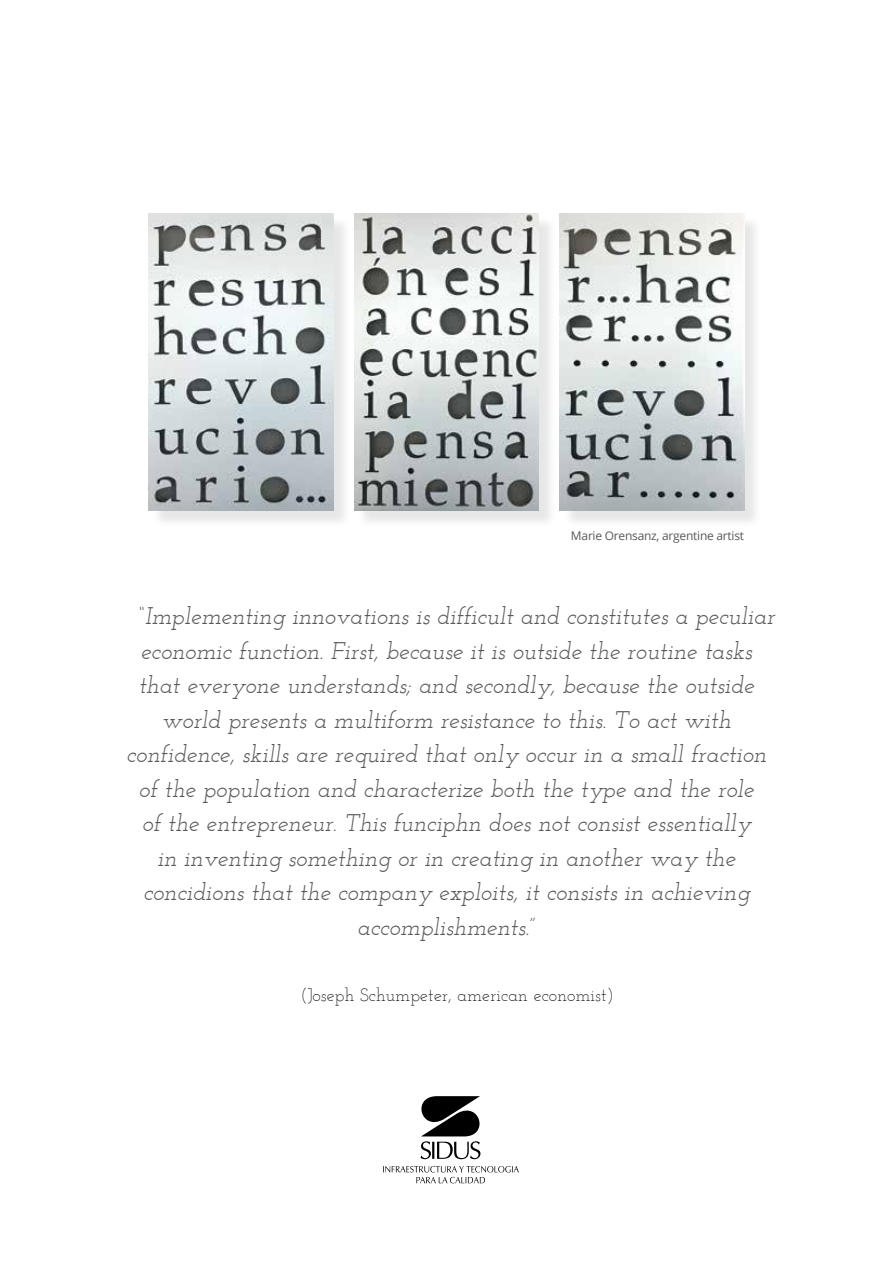
<style>
.page{position:relative;width:893px;height:1263px;background:#fff}
.page>*{position:absolute;margin:0;border:0;box-sizing:border-box;transform-origin:0 0}
.t1{font:italic 24px/34.5px "Josefin Slab";color:#58595b;text-align:center}
.t2{font:300 18px "Josefin Slab";letter-spacing:.01em;color:#000}
.t3{font:12px "Open Sans";letter-spacing:-.02em;color:#58595b}
</style>
<div class="page">
<svg style="left:420px;top:1096px;width:61px;height:63px"></svg>
<svg style="left:383px;top:1166px;width:136px;height:17px"></svg>
<div style="left:151px;top:215px;width:201px;height:315px;background:#000;opacity:.1"></div>
<img style="left:149px;top:213px;width:184px;height:298px">
<div style="left:357px;top:215px;width:200px;height:315px;background:#000;opacity:.1"></div>
<img style="left:354px;top:213px;width:185px;height:298px">
<div style="left:562px;top:215px;width:201px;height:315px;background:#000;opacity:.1"></div>
<img style="left:560px;top:213px;width:184px;height:298px">
<p class="t3" style="left:571px;top:527px;width:175px">Marie Orensanz, argentine artist</p>
<p class="t1" style="left:126px;top:599px;width:650px">“Implementing innovations is difficult and constitutes a peculiar economic function. First, because it is outside the routine tasks that everyone understands; and secondly, because the outside world presents a multiform resistance to this. To act with confidence, skills are required that only occur in a small fraction of the population and characterize both the type and the role<br>of the entrepreneur. This funciphn does not consist essentially<br>in inventing something or in creating in another way the concidions that the company exploits, it consists in achieving accomplishments.”</p>
<p class="t2" style="left:300px;top:984px;width:315px">(Joseph Schumpeter, american economist)</p>
</div>
